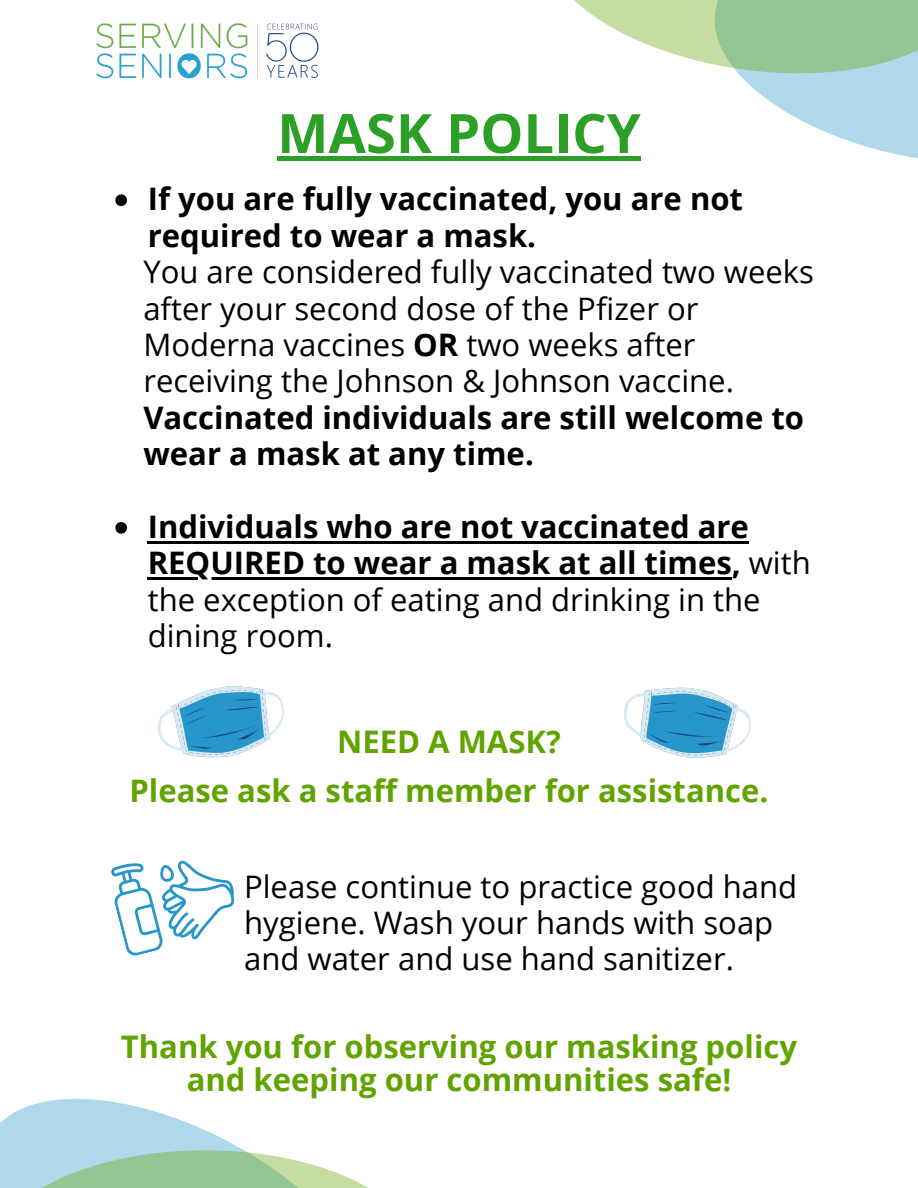
<style>
.page{position:relative;width:918px;height:1188px;background:#fff}
.page>*{position:absolute;margin:0;border:0;box-sizing:border-box;transform-origin:0 0}
.t1{font:700 54.3px "Open Sans";color:#2c9f26}
.t2{font:31.05px/36.5px "Open Sans";color:#000}
.t3{font:700 31.05px/36.5px "Open Sans";color:#000}
.t4{font:700 31.05px/33.5px "Open Sans";color:#61a400;text-align:center}
.s1{font-weight:700}
.s2{font-weight:400}
</style>
<div class="page">
<img style="left:96px;top:23px;width:223px;height:56px">
<svg style="left:767px;top:99px;width:151px;height:60px;fill:#b0d8eb"></svg>
<svg style="left:574px;top:0;width:344px;height:99px"></svg>
<svg style="left:0;top:1098px;width:243px;height:52px;fill:#b0d8eb"></svg>
<svg style="left:0;top:1150px;width:369px;height:38px;background:#afd4ba"></svg>
<svg style="left:115px;top:194px;width:12px;height:12px"></svg>
<svg style="left:115px;top:522px;width:12px;height:12px"></svg>
<hr style="left:148px;top:541px;width:601px;height:3px;background:#000">
<hr style="left:148px;top:577px;width:584px;height:3px;background:#000">
<svg style="left:624px;top:687px;width:127px;height:71px"></svg>
<svg style="left:157px;top:686px;width:127px;height:72px"></svg>
<svg style="left:111px;top:860px;width:124px;height:96px"></svg>
<hr style="left:277px;top:156px;width:364px;height:4px;background:#2c9f26">
<p class="t1" style="left:277px;top:95px;width:365px">MASK POLICY</p>
<p class="t3" style="left:148px;top:180px;width:597px">If you are fully vaccinated, you are not required to wear a mask.</p>
<p class="t2" style="left:143px;top:253px;width:672px">You are considered fully vaccinated two weeks</p>
<p class="t2" style="left:143px;top:289px;width:557px">after your second dose of the Pfizer or</p>
<p class="t2" style="left:143px;top:326px;width:554px">Moderna vaccines <span class="s1">OR</span> two weeks after</p>
<p class="t2" style="left:143px;top:362px;width:592px">receiving the Johnson &amp; Johnson vaccine.</p>
<p class="t3" style="left:143px;top:399px;width:662px">Vaccinated individuals are still welcome to</p>
<p class="t3" style="left:143px;top:435px;width:392px">wear a mask at any time.</p>
<p class="t3" style="left:148px;top:508px;width:665px">Individuals who are not vaccinated are REQUIRED to wear a mask at all times, <span class="s2">with the exception of eating and drinking in the dining room.</span></p>
<p class="t4" style="left:337px;top:724px;width:225px">NEED A MASK?</p>
<p class="t4" style="left:129px;top:773px;width:641px">Please ask a staff member for assistance.</p>
<p class="t2" style="left:244px;top:867px;width:555px">Please continue to practice good hand hygiene. Wash your hands with soap and water and use hand sanitizer.</p>
<p class="t4" style="left:121px;top:1029px;width:678px">Thank you for observing our masking policy and keeping our communities safe!</p>
</div>
